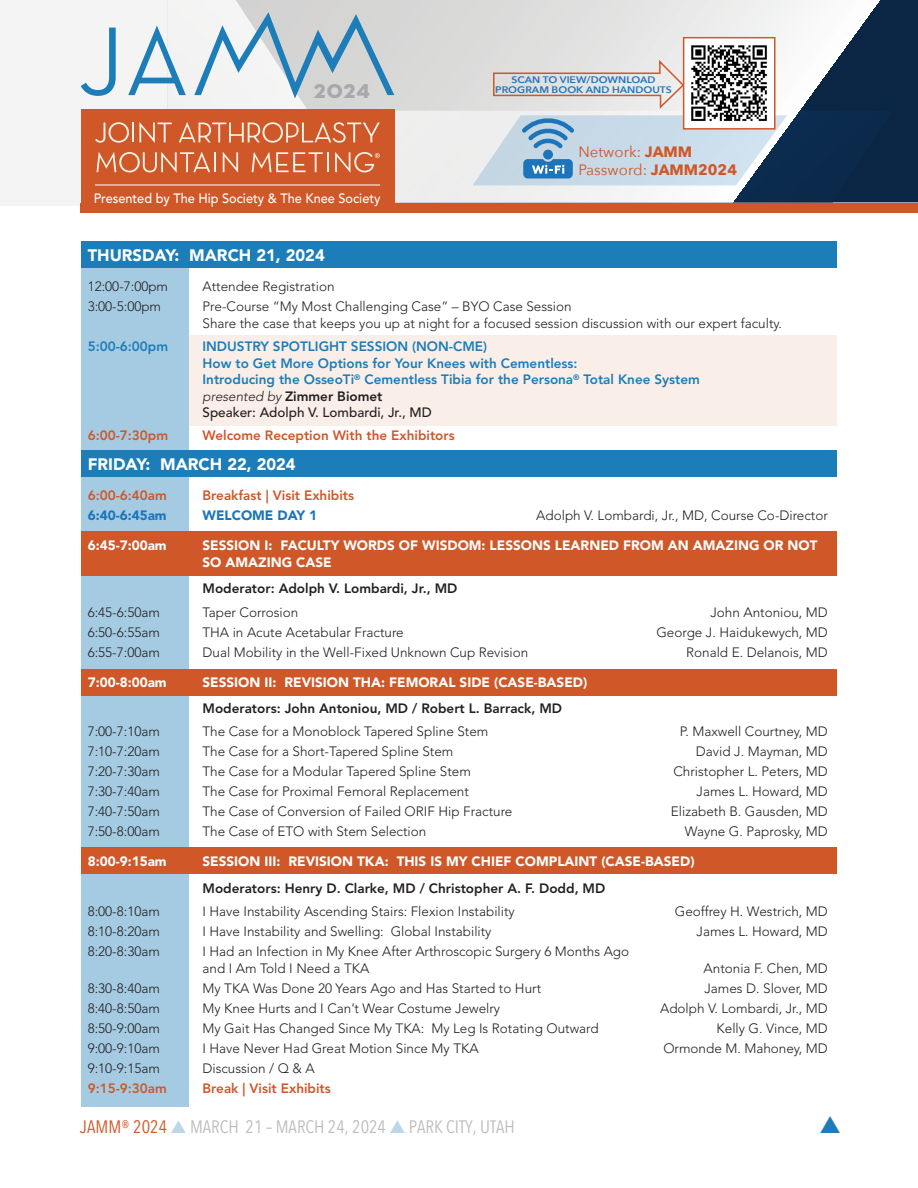
<style>
.page{position:relative;width:918px;height:1188px;background:#fff}
.page>*{position:absolute;margin:0;border:0;box-sizing:border-box;transform-origin:0 0}
.t1{font:20.4px "Neutra Disp Titling";color:#a7a9ac}
.t2{font:18px "Avenir Next Condensed";color:rgb(35 31 32/.3)}
.t3{font:900 16.5px "Avenir LT Std";color:#fff}
.t4{font:15px "Avenir Next";color:#cf5728}
.t5{font:300 13.5px/16.5px "Avenir LT Std";color:#231f20}
.t6{font:900 13.5px/16.5px "Avenir LT Std";color:#fff}
.t7{font:800 13.5px "Avenir LT Std";color:#1c7db8}
.t8{font:800 13.5px "Avenir LT Std";color:#231f20}
.t9{font:800 13.5px "Avenir LT Std";color:#cf5728}
.t10{font:500 13.5px/16.5px "Avenir LT Std";color:#231f20}
.t11{font:500 13.5px "Avenir LT Std";color:#fff;scale:.94 1}
.t12{font:900 13.5px "Avenir LT Std";color:#1c75ba}
.t13{font:600 9.45px/10.5px "Avenir Next";color:#1c75ba;text-align:center;scale:1.11 1}
.s1{font-weight:700}
.s2{font-weight:300;font-style:italic}
.s3{font-weight:800}
.s4{color:#d05728}
.s5{color:rgb(28 125 184/.3)}
</style>
<div class="page">
<div style="left:189px;top:335px;width:648px;height:90px;background:#faeee9"></div>
<svg style="left:504px;top:0;width:414px;height:111px"></svg>
<svg style="left:167px;top:0;width:337px;height:111px"></svg>
<svg style="left:394px;top:111px;width:428px;height:91px"></svg>
<svg style="left:822px;top:111px;width:96px;height:91px"></svg>
<div style="left:81px;top:203px;width:837px;height:9px;background:#d05728"></div>
<div style="left:0;top:0;width:167px;height:206px;background:#f4f4f4"></div>
<svg style="left:81px;top:28px;width:35px;height:68px"></svg>
<svg style="left:128px;top:26px;width:58px;height:69px"></svg>
<svg style="left:194px;top:12px;width:200px;height:86px"></svg>
<div style="left:81px;top:109px;width:313px;height:77px;background:#d05728"></div>
<svg style="left:95px;top:122px;width:77px;height:21px"></svg>
<svg style="left:179px;top:122px;width:201px;height:21px"></svg>
<svg style="left:96px;top:152px;width:114px;height:21px"></svg>
<hr style="left:214px;top:152px;width:2px;height:20px;background:#f8f3e7">
<svg style="left:223px;top:152px;width:15px;height:21px"></svg>
<svg style="left:252px;top:152px;width:71px;height:20px"></svg>
<hr style="left:327px;top:152px;width:2px;height:20px;background:#f8f3e7">
<svg style="left:335px;top:152px;width:45px;height:21px"></svg>
<div style="left:81px;top:183px;width:313px;height:26px;background:#d05728"></div>
<hr style="left:95px;top:185px;width:285px;height:1px;background:#fff">
<div style="left:81px;top:266px;width:108px;height:841px;background:#a5cbe2"></div>
<div style="left:81px;top:532px;width:756px;height:44px;background:#cf5728"></div>
<div style="left:81px;top:669px;width:756px;height:27px;background:#cf5728"></div>
<div style="left:81px;top:847px;width:756px;height:27px;background:#cf5728"></div>
<div style="left:81px;top:450px;width:756px;height:27px;background:#1c7db8"></div>
<div style="left:81px;top:241px;width:756px;height:27px;background:#1c7db8"></div>
<img style="left:686px;top:40px;width:87px;height:18px">
<div style="left:683px;top:37px;width:93px;height:93px;border:2px solid #cf5728"></div>
<svg style="left:472px;top:58px;width:315px;height:127px"></svg>
<p class="t1" style="left:314px;top:79px;width:58px">2024</p>
<p class="t11" style="left:94px;top:190px;width:307px">Presented by The Hip Society &amp; The Knee Society</p>
<p class="t13" style="left:495px;top:74px;width:161px">SCAN TO VIEW/DOWNLOAD<br>PROGRAM BOOK AND HANDOUTS</p>
<p class="t4" style="left:579px;top:139px;width:115px">Network: <span class="s1">JAMM</span></p>
<p class="t4" style="left:579px;top:157px;width:160px">Password: <span class="s1">JAMM2024</span></p>
<p class="t3" style="left:88px;top:246px;width:239px">THURSDAY: MARCH 21, 2024</p>
<p class="t5" style="left:88px;top:279px;width:82px">12:00-7:00pm</p>
<p class="t5" style="left:202px;top:279px;width:134px">Attendee Registration</p>
<p class="t5" style="left:88px;top:299px;width:75px">3:00-5:00pm</p>
<p class="t5" style="left:202px;top:299px;width:581px">Pre-Course “My Most Challenging Case” – BYO Case Session<br>Share the case that keeps you up at night for a focused session discussion with our expert faculty.</p>
<p class="t7" style="left:88px;top:338px;width:82px">5:00-6:00pm</p>
<p class="t7" style="left:202px;top:338px;width:286px">INDUSTRY SPOTLIGHT SESSION (NON-CME)</p>
<p class="t7" style="left:202px;top:355px;width:377px">How to Get More Options for Your Knees with Cementless:</p>
<p class="t7" style="left:202px;top:371px;width:499px">Introducing the OsseoTi<sup>®</sup> Cementless Tibia for the Persona<sup>®</sup> Total Knee System</p>
<p class="t10" style="left:202px;top:388px;width:231px"><span class="s2">presented by</span> <span class="s3">Zimmer Biomet<br></span>Speaker: Adolph V. Lombardi, Jr., MD</p>
<p class="t9" style="left:88px;top:428px;width:82px">6:00-7:30pm</p>
<p class="t9" style="left:202px;top:428px;width:254px">Welcome Reception With the Exhibitors</p>
<p class="t3" style="left:88px;top:455px;width:209px">FRIDAY: MARCH 22, 2024</p>
<p class="t9" style="left:88px;top:488px;width:81px">6:00-6:40am</p>
<p class="t9" style="left:202px;top:488px;width:153px">Breakfast | Visit Exhibits</p>
<p class="t12" style="left:88px;top:508px;width:80px">6:40-6:45am</p>
<p class="t12" style="left:202px;top:508px;width:116px">WELCOME DAY 1</p>
<p class="t5" style="left:536px;top:508px;width:293px">Adolph V. Lombardi, Jr., MD, Course Co-Director</p>
<p class="t6" style="left:88px;top:537px;width:80px">6:45-7:00am</p>
<p class="t6" style="left:202px;top:537px;width:617px">SESSION I: FACULTY WORDS OF WISDOM: LESSONS LEARNED FROM AN AMAZING OR NOT<br>SO AMAZING CASE</p>
<p class="t8" style="left:202px;top:581px;width:256px">Moderator: Adolph V. Lombardi, Jr., MD</p>
<p class="t5" style="left:88px;top:604px;width:74px">6:45-6:50am</p>
<p class="t5" style="left:202px;top:604px;width:97px">Taper Corrosion</p>
<p class="t5" style="left:710px;top:604px;width:119px">John Antoniou, MD</p>
<p class="t5" style="left:88px;top:624px;width:74px">6:50-6:55am</p>
<p class="t5" style="left:202px;top:624px;width:203px">THA in Acute Acetabular Fracture</p>
<p class="t5" style="left:656px;top:624px;width:173px">George J. Haidukewych, MD</p>
<p class="t5" style="left:88px;top:644px;width:74px">6:55-7:00am</p>
<p class="t5" style="left:202px;top:644px;width:327px">Dual Mobility in the Well-Fixed Unknown Cup Revision</p>
<p class="t5" style="left:686px;top:644px;width:143px">Ronald E. Delanois, MD</p>
<p class="t6" style="left:88px;top:674px;width:80px">7:00-8:00am</p>
<p class="t6" style="left:202px;top:674px;width:386px">SESSION II: REVISION THA: FEMORAL SIDE (CASE-BASED)</p>
<p class="t8" style="left:202px;top:700px;width:361px">Moderators: John Antoniou, MD / Robert L. Barrack, MD</p>
<p class="t5" style="left:88px;top:724px;width:74px">7:00-7:10am</p>
<p class="t5" style="left:202px;top:724px;width:287px">The Case for a Monoblock Tapered Spline Stem</p>
<p class="t5" style="left:680px;top:724px;width:150px">P. Maxwell Courtney, MD</p>
<p class="t5" style="left:88px;top:744px;width:74px">7:10-7:20am</p>
<p class="t5" style="left:202px;top:744px;width:252px">The Case for a Short-Tapered Spline Stem</p>
<p class="t5" style="left:696px;top:744px;width:134px">David J. Mayman, MD</p>
<p class="t5" style="left:88px;top:764px;width:74px">7:20-7:30am</p>
<p class="t5" style="left:202px;top:764px;width:270px">The Case for a Modular Tapered Spline Stem</p>
<p class="t5" style="left:673px;top:764px;width:156px">Christopher L. Peters, MD</p>
<p class="t5" style="left:88px;top:784px;width:74px">7:30-7:40am</p>
<p class="t5" style="left:202px;top:784px;width:268px">The Case for Proximal Femoral Replacement</p>
<p class="t5" style="left:697px;top:784px;width:133px">James L. Howard, MD</p>
<p class="t5" style="left:88px;top:804px;width:74px">7:40-7:50am</p>
<p class="t5" style="left:202px;top:804px;width:311px">The Case of Conversion of Failed ORIF Hip Fracture</p>
<p class="t5" style="left:671px;top:804px;width:159px">Elizabeth B. Gausden, MD</p>
<p class="t5" style="left:88px;top:824px;width:74px">7:50-8:00am</p>
<p class="t5" style="left:202px;top:824px;width:225px">The Case of ETO with Stem Selection</p>
<p class="t5" style="left:685px;top:824px;width:145px">Wayne G. Paprosky, MD</p>
<p class="t6" style="left:88px;top:853px;width:80px">8:00-9:15am</p>
<p class="t6" style="left:202px;top:853px;width:494px">SESSION III: REVISION TKA: THIS IS MY CHIEF COMPLAINT (CASE-BASED)</p>
<p class="t8" style="left:202px;top:880px;width:404px">Moderators: Henry D. Clarke, MD / Christopher A. F. Dodd, MD</p>
<p class="t5" style="left:88px;top:903px;width:74px">8:00-8:10am</p>
<p class="t5" style="left:202px;top:903px;width:314px">I Have Instability Ascending Stairs: Flexion Instability</p>
<p class="t5" style="left:675px;top:903px;width:155px">Geoffrey H. Westrich, MD</p>
<p class="t5" style="left:88px;top:923px;width:74px">8:10-8:20am</p>
<p class="t5" style="left:202px;top:923px;width:291px">I Have Instability and Swelling: Global Instability</p>
<p class="t5" style="left:697px;top:923px;width:133px">James L. Howard, MD</p>
<p class="t5" style="left:88px;top:943px;width:74px">8:20-8:30am</p>
<p class="t5" style="left:202px;top:943px;width:428px">I Had an Infection in My Knee After Arthroscopic Surgery 6 Months Ago and I Am Told I Need a TKA</p>
<p class="t5" style="left:704px;top:960px;width:126px">Antonia F. Chen, MD</p>
<p class="t5" style="left:88px;top:980px;width:74px">8:30-8:40am</p>
<p class="t5" style="left:202px;top:980px;width:340px">My TKA Was Done 20 Years Ago and Has Started to Hurt</p>
<p class="t5" style="left:704px;top:980px;width:125px">James D. Slover, MD</p>
<p class="t5" style="left:88px;top:1000px;width:74px">8:40-8:50am</p>
<p class="t5" style="left:202px;top:1000px;width:299px">My Knee Hurts and I Can’t Wear Costume Jewelry</p>
<p class="t5" style="left:660px;top:1000px;width:169px">Adolph V. Lombardi, Jr., MD</p>
<p class="t5" style="left:88px;top:1020px;width:74px">8:50-9:00am</p>
<p class="t5" style="left:202px;top:1020px;width:398px">My Gait Has Changed Since My TKA: My Leg Is Rotating Outward</p>
<p class="t5" style="left:717px;top:1020px;width:113px">Kelly G. Vince, MD</p>
<p class="t5" style="left:88px;top:1040px;width:74px">9:00-9:10am</p>
<p class="t5" style="left:202px;top:1040px;width:278px">I Have Never Had Great Motion Since My TKA</p>
<p class="t5" style="left:663px;top:1040px;width:166px">Ormonde M. Mahoney, MD</p>
<p class="t5" style="left:88px;top:1060px;width:74px">9:10-9:15am</p>
<p class="t5" style="left:202px;top:1060px;width:114px">Discussion / Q &amp; A</p>
<p class="t9" style="left:88px;top:1080px;width:81px">9:15-9:30am</p>
<p class="t9" style="left:202px;top:1080px;width:130px">Break | Visit Exhibits</p>
<h2 class="t2" style="left:80px;top:1111px;width:436px"><span class="s4">JAMM® 2024</span> <span class="s5">▲</span> MARCH 21 – MARCH 24, 2024 <span class="s5">▲</span> PARK CITY, UTAH</h2>
</div>
